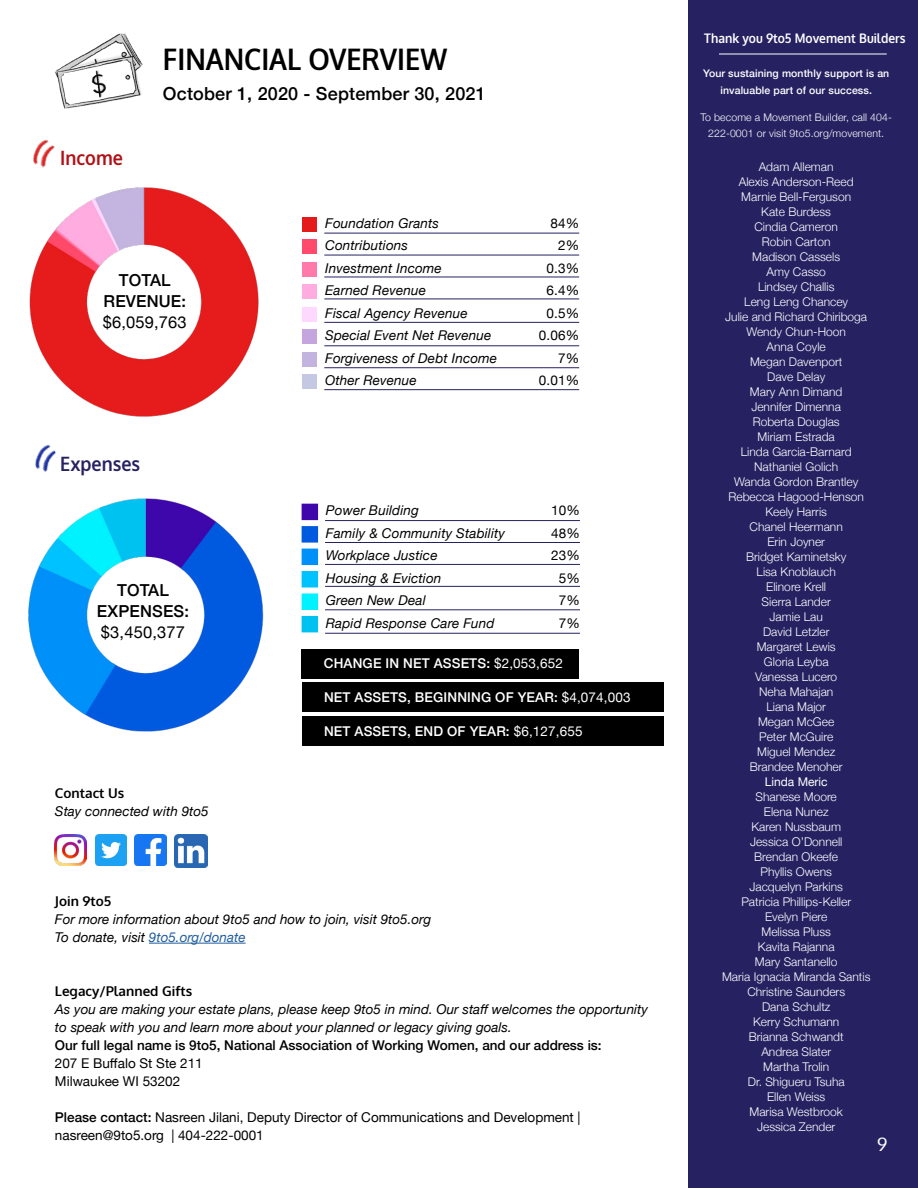
<style>
.page{position:relative;width:918px;height:1188px;background:#fff}
.page>*{position:absolute;margin:0;border:0;box-sizing:border-box;transform-origin:0 0}
.t1{font:700 29.7px "Oxygen";color:#000;scale:.91 1}
.t2{font:700 19.8px "Oxygen";color:#262262;scale:.91 1}
.t3{font:700 19.8px "Oxygen";color:#b11116;scale:.91 1}
.t4{font:500 18px "Helvetica Neue";letter-spacing:.01em;color:#000}
.t5{font:18px "Oxygen";color:#fff}
.t6{font:500 16.5px/21px "Helvetica Neue";letter-spacing:.01em;color:#000;text-align:center}
.t7{font:16.5px "Helvetica Neue";letter-spacing:.01em;color:#000}
.t8{font:italic 13.5px/22.5px "Helvetica Neue";letter-spacing:.01em;color:#000}
.t9{font:13.5px/22.5px "Helvetica Neue";color:#000}
.t10{font:500 13.5px "Helvetica Neue";letter-spacing:.01em;color:#fff}
.t11{font:500 13.5px "Helvetica Neue";color:#000}
.t12{font:700 13.5px "Oxygen";color:#000}
.t13{font:700 13.2px "Oxygen";color:#fff;scale:.91 1}
.t14{font:300 12px/15px "Helvetica Neue";color:#fff;text-align:center}
.t15{font:12px "Helvetica Neue";color:#fff}
.t16{font:300 10.5px/16.5px "Helvetica Neue";letter-spacing:.01em;color:#fff;text-align:center}
.t17{font:500 10.5px/16.5px "Helvetica Neue";letter-spacing:.01em;color:#fff;text-align:center}
.s1{font-weight:400}
.s2{color:#215e9e}
.s3{font-weight:500}
</style>
<div class="page">
<img style="left:55px;top:33px;width:88px;height:76px">
<img style="left:33px;top:139px;width:22px;height:29px">
<hr style="left:324px;top:367px;width:255px;height:1px;background:#262262">
<hr style="left:324px;top:346px;width:255px;height:1px;background:#262262">
<hr style="left:324px;top:322px;width:255px;height:1px;background:#262262">
<hr style="left:324px;top:299px;width:255px;height:1px;background:#262262">
<hr style="left:324px;top:277px;width:255px;height:1px;background:#262262">
<hr style="left:324px;top:255px;width:255px;height:1px;background:#262262">
<hr style="left:324px;top:233px;width:255px;height:1px;background:#262262">
<hr style="left:324px;top:389px;width:255px;height:1px;background:#262262">
<div style="left:302px;top:217px;width:15px;height:15px;background:#e51b1b"></div>
<div style="left:302px;top:239px;width:15px;height:15px;background:#ff4a6b"></div>
<div style="left:302px;top:262px;width:15px;height:15px;background:#ff7aaa"></div>
<div style="left:302px;top:284px;width:15px;height:15px;background:#fface0"></div>
<div style="left:302px;top:307px;width:15px;height:15px;background:#ffd8ff"></div>
<div style="left:302px;top:329px;width:15px;height:15px;background:#c5a5dd"></div>
<div style="left:302px;top:352px;width:15px;height:15px;background:#c3b4df"></div>
<div style="left:302px;top:374px;width:15px;height:15px;background:#c5c8e2"></div>
<img style="left:35px;top:444px;width:21px;height:28px">
<hr style="left:325px;top:633px;width:255px;height:1px;background:#262262">
<hr style="left:325px;top:610px;width:255px;height:1px;background:#262262">
<hr style="left:325px;top:586px;width:255px;height:1px;background:#262262">
<hr style="left:325px;top:564px;width:255px;height:1px;background:#262262">
<hr style="left:325px;top:542px;width:255px;height:1px;background:#262262">
<hr style="left:325px;top:520px;width:255px;height:1px;background:#262262">
<div style="left:302px;top:504px;width:16px;height:16px;background:#3e07ab"></div>
<div style="left:302px;top:526px;width:16px;height:17px;background:#005ae0;border:2px solid #005ae0"></div>
<div style="left:302px;top:549px;width:16px;height:16px;background:#0090f9"></div>
<div style="left:302px;top:571px;width:16px;height:17px;background:#00c2ff"></div>
<div style="left:302px;top:593px;width:16px;height:17px;background:#00f1ff"></div>
<div style="left:302px;top:616px;width:16px;height:16px;background:#00c2f1"></div>
<div style="left:302px;top:649px;width:277px;height:29px;background:#000"></div>
<div style="left:302px;top:683px;width:361px;height:29px;background:#000"></div>
<div style="left:302px;top:716px;width:361px;height:29px;background:#000"></div>
<hr style="left:149px;top:943px;width:97px;height:1px;background:#215e9e">
<img style="left:95px;top:834px;width:32px;height:32px">
<img style="left:135px;top:834px;width:31px;height:32px">
<img style="left:55px;top:834px;width:31px;height:31px">
<img style="left:175px;top:834px;width:33px;height:33px">
<div style="left:688px;top:0;width:230px;height:1188px;background:#262262"></div>
<hr style="left:719px;top:54px;width:168px;height:1px;background:#fff">
<img style="left:29px;top:187px;width:230px;height:230px">
<img style="left:28px;top:498px;width:236px;height:234px">
<h2 class="t3" style="left:60px;top:145px;width:71px">Income</h2>
<h1 class="t1" style="left:163px;top:40px;width:314px">FINANCIAL OVERVIEW</h1>
<h3 class="t4" style="left:163px;top:79px;width:324px">October 1, 2020 - September 30, 2021</h3>
<h3 class="t6" style="left:104px;top:268px;width:84px">TOTAL<br>REVENUE:</h3>
<h3 class="t7" style="left:103px;top:310px;width:86px">$6,059,763</h3>
<h2 class="t2" style="left:60px;top:451px;width:89px">Expenses</h2>
<p class="t8" style="left:325px;top:212px;width:173px">Foundation Grants<br>Contributions<br>Investment Income<br>Earned Revenue<br>Fiscal Agency Revenue<br>Special Event Net Revenue<br>Forgiveness of Debt Income<br>Other Revenue</p>
<p class="t9" style="left:539px;top:212px;width:42px;text-align:right">84%<br>2%<br>0.3%<br>6.4%<br>0.5%<br>0.06%<br>7%<br>0.01%</p>
<h3 class="t6" style="left:97px;top:578px;width:94px">TOTAL<br>EXPENSES:</h3>
<h3 class="t7" style="left:101px;top:620px;width:86px">$3,450,377</h3>
<p class="t12" style="left:55px;top:784px;width:71px">Contact Us</p>
<p class="t8" style="left:55px;top:801px;width:155px">Stay connected with 9to5</p>
<p class="t9" style="left:551px;top:500px;width:30px;text-align:center">10%<br>48%<br>23%<br>5%<br>7%<br>7%</p>
<p class="t8" style="left:326px;top:500px;width:181px">Power Building<br>Family &amp; Community Stability<br>Workplace Justice<br>Housing &amp; Eviction<br>Green New Deal<br>Rapid Response Care Fund</p>
<p class="t10" style="left:324px;top:653px;width:241px">CHANGE IN NET ASSETS: <span class="s1">$2,053,652</span></p>
<p class="t10" style="left:324px;top:686px;width:308px">NET ASSETS, BEGINNING OF YEAR: <span class="s1">$4,074,003</span></p>
<p class="t10" style="left:324px;top:720px;width:260px">NET ASSETS, END OF YEAR: <span class="s1">$6,127,655</span></p>
<p class="t12" style="left:55px;top:892px;width:58px">Join 9to5</p>
<p class="t8" style="left:55px;top:911px;width:378px;line-height:18px">For more information about 9to5 and how to join, visit 9to5.org<br>To donate, visit <span class="s2">9to5.org/donate</span></p>
<p class="t12" style="left:55px;top:982px;width:139px">Legacy/Planned Gifts</p>
<p class="t8" style="left:55px;top:1001px;width:595px;line-height:18px">As you are making your estate plans, please keep 9to5 in mind. Our staff welcomes the opportunity to speak with you and learn more about your planned or legacy giving goals.</p>
<p class="t11" style="left:55px;top:1034px;width:548px">Our full legal name is 9to5, National Association of Working Women, and our address is:</p>
<p class="t9" style="left:55px;top:1055px;width:149px;line-height:18px">207 E Buffalo St Ste 211<br>Milwaukee WI 53202</p>
<p class="t9" style="left:55px;top:1109px;width:527px;line-height:18px"><span class="s3">Please contact:</span> Nasreen Jilani, Deputy Director of Communications and Development | nasreen@9to5.org | 404-222-0001</p>
<p class="t13" style="left:704px;top:30px;width:223px">Thank you 9to5 Movement Builders</p>
<p class="t17" style="left:703px;top:64px;width:188px">Your sustaining monthly support is an invaluable part of our success.</p>
<p class="t16" style="left:700px;top:108px;width:193px">To become a Movement Builder, call 404-<br>222-0001 or visit 9to5.org/movement.</p>
<p class="t14" style="left:725px;top:158px;width:143px">Adam Alleman<br>Alexis Anderson-Reed<br>Marnie Bell-Ferguson<br>Kate Burdess<br>Cindia Cameron<br>Robin Carton<br>Madison Cassels<br>Amy Casso<br>Lindsey Challis<br>Leng Leng Chancey<br>Julie and Richard Chiriboga<br>Wendy Chun-Hoon<br>Anna Coyle<br>Megan Davenport<br>Dave Delay<br>Mary Ann Dimand<br>Jennifer Dimenna<br>Roberta Douglas<br>Miriam Estrada<br>Linda Garcia-Barnard<br>Nathaniel Golich<br>Wanda Gordon Brantley<br>Rebecca Hagood-Henson<br>Keely Harris<br>Chanel Heermann<br>Erin Joyner<br>Bridget Kaminetsky<br>Lisa Knoblauch<br>Elinore Krell<br>Sierra Lander<br>Jamie Lau<br>David Letzler<br>Margaret Lewis<br>Gloria Leyba<br>Vanessa Lucero<br>Neha Mahajan<br>Liana Major<br>Megan McGee<br>Peter McGuire<br>Miguel Mendez<br>Brandee Menoher</p>
<p class="t15" style="left:765px;top:773px;width:64px">Linda Meric</p>
<p class="t14" style="left:722px;top:788px;width:150px">Shanese Moore<br>Elena Nunez<br>Karen Nussbaum<br>Jessica O’Donnell<br>Brendan Okeefe<br>Phyllis Owens<br>Jacquelyn Parkins<br>Patricia Phillips-Keller<br>Evelyn Piere<br>Melissa Pluss<br>Kavita Rajanna<br>Mary Santanello<br>Maria Ignacia Miranda Santis<br>Christine Saunders<br>Dana Schultz<br>Kerry Schumann<br>Brianna Schwandt<br>Andrea Slater<br>Martha Trolin<br>Dr. Shigueru Tsuha<br>Ellen Weiss<br>Marisa Westbrook<br>Jessica Zender</p>
<h3 class="t5" style="left:877px;top:1132px;width:12px">9</h3>
</div>
